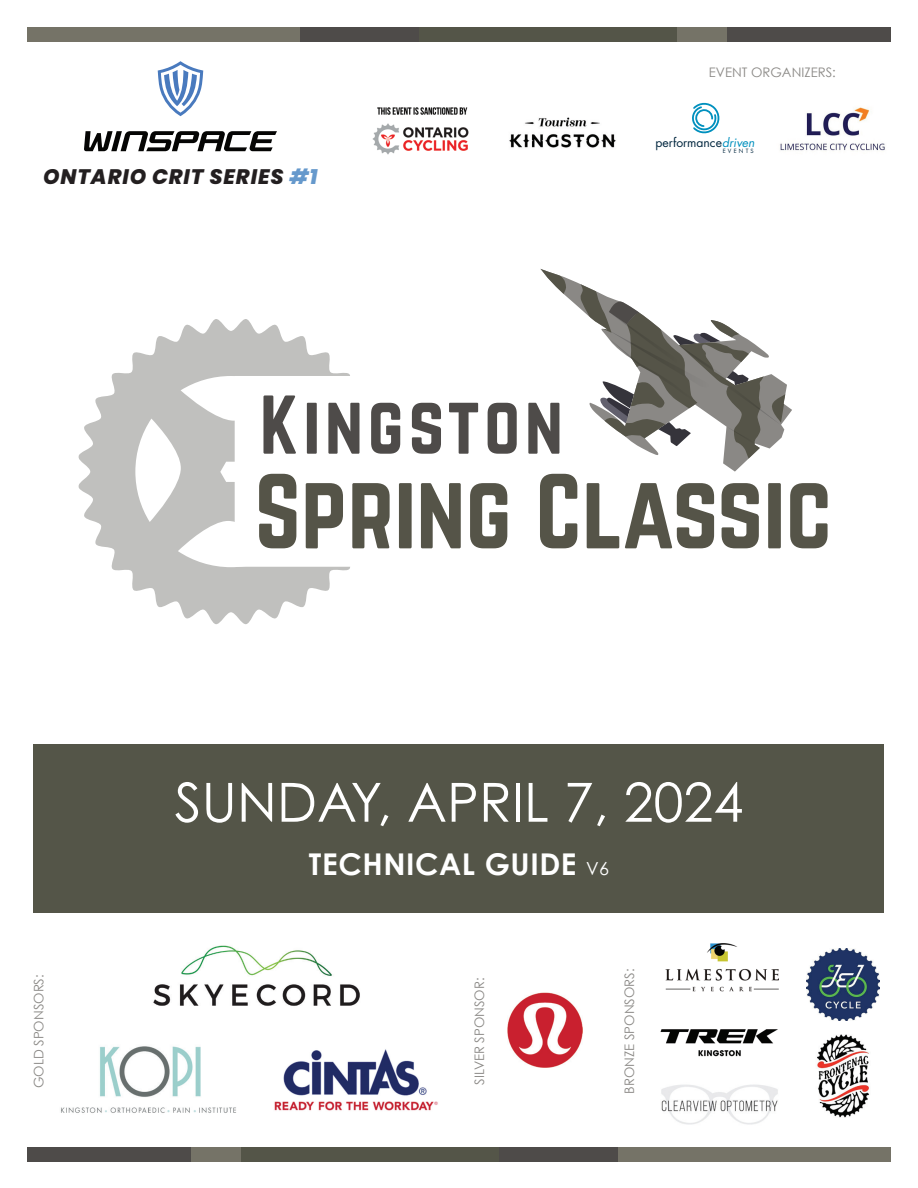
<style>
.page{position:relative;width:918px;height:1188px;background:#fff}
.page>*{position:absolute;margin:0;border:0;box-sizing:border-box;transform-origin:0 0}
.t1{font:93.15px "Norwester";color:#555448}
.t2{font:72.75px "Norwester";letter-spacing:.06em;color:#4e4b49}
.t3{font:54px "Century Gothic";color:#fff}
.t4{font:700 30px "Century Gothic";letter-spacing:.02em;color:#fff}
.t5{font:italic 800 21px "Poppins";letter-spacing:.04em;color:#231f20}
.t6{font:13.05px "Century Gothic";color:#8a8885}
.t7{font:12.15px "Futura";color:#00263e}
.t8{font:5.7px "Futura";letter-spacing:.38em;color:#00263e}
.s1{color:#69c}
.s2{font-style:italic;color:#0090be}
.s3{font-weight:400;font-size:18px}
</style>
<div class="page">
<div style="left:27px;top:27px;width:274px;height:14px;background:#757367"></div>
<div style="left:301px;top:27px;width:118px;height:14px;background:#4e4b49"></div>
<div style="left:419px;top:27px;width:258px;height:14px;background:#545548"></div>
<div style="left:677px;top:27px;width:50px;height:14px;background:#757367"></div>
<div style="left:727px;top:27px;width:164px;height:14px;background:#4e4b49"></div>
<div style="left:34px;top:744px;width:850px;height:168px;background:#545548"></div>
<img style="left:274px;top:1049px;width:164px;height:62px">
<img style="left:61px;top:1107px;width:175px;height:6px">
<img style="left:100px;top:1046px;width:101px;height:51px">
<img style="left:508px;top:992px;width:75px;height:75px">
<img style="left:817px;top:1035px;width:52px;height:83px">
<img style="left:807px;top:948px;width:72px;height:72px">
<img style="left:660px;top:1029px;width:118px;height:28px">
<img style="left:665px;top:943px;width:113px;height:49px">
<img style="left:780px;top:107px;width:105px;height:44px">
<div style="left:617px;top:1147px;width:274px;height:14px;background:#757367"></div>
<div style="left:499px;top:1147px;width:118px;height:14px;background:#4e4b49"></div>
<div style="left:241px;top:1147px;width:258px;height:14px;background:#545548"></div>
<div style="left:191px;top:1147px;width:50px;height:14px;background:#757367"></div>
<div style="left:27px;top:1147px;width:164px;height:14px;background:#4e4b49"></div>
<svg style="left:692px;top:103px;width:28px;height:31px"></svg>
<img style="left:372px;top:107px;width:97px;height:48px">
<svg style="left:723px;top:384px;width:69px;height:88px"></svg>
<svg style="left:540px;top:269px;width:246px;height:191px"></svg>
<svg style="left:600px;top:301px;width:181px;height:145px"></svg>
<svg style="left:78px;top:319px;width:272px;height:306px"></svg>
<svg style="left:84px;top:131px;width:193px;height:20px"></svg>
<svg style="left:158px;top:61px;width:45px;height:55px"></svg>
<img style="left:509px;top:117px;width:107px;height:31px">
<img style="left:153px;top:945px;width:207px;height:61px">
<img style="left:661px;top:1084px;width:117px;height:41px">
<p class="t6" style="left:709px;top:64px;width:128px">EVENT ORGANIZERS:</p>
<p class="t5" style="left:43px;top:165px;width:276px">ONTARIO CRIT SERIES <span class="s1">#1</span></p>
<p class="t7" style="left:655px;top:134px;width:101px">performance<span class="s2">driven</span></p>
<p class="t8" style="left:723px;top:147px;width:33px">EVENTS</p>
<p class="t2" style="left:260px;top:390px;width:305px">Kingston</p>
<p class="t1" style="left:254px;top:467px;width:579px">Spring Classic</p>
<p class="t6" style="left:31px;top:1088px;width:115px;rotate:-90deg">GOLD SPONSORS:</p>
<p class="t3" style="left:175px;top:769px;width:570px">SUNDAY, APRIL 7, 2024</p>
<p class="t4" style="left:309px;top:845px;width:302px">TECHNICAL GUIDE <span class="s3">V6</span></p>
<p class="t6" style="left:472px;top:1085px;width:108px;rotate:-90deg">SILVER SPONSOR:</p>
<p class="t6" style="left:621px;top:1094px;width:127px;rotate:-90deg">BRONZE SPONSORS:</p>
</div>
